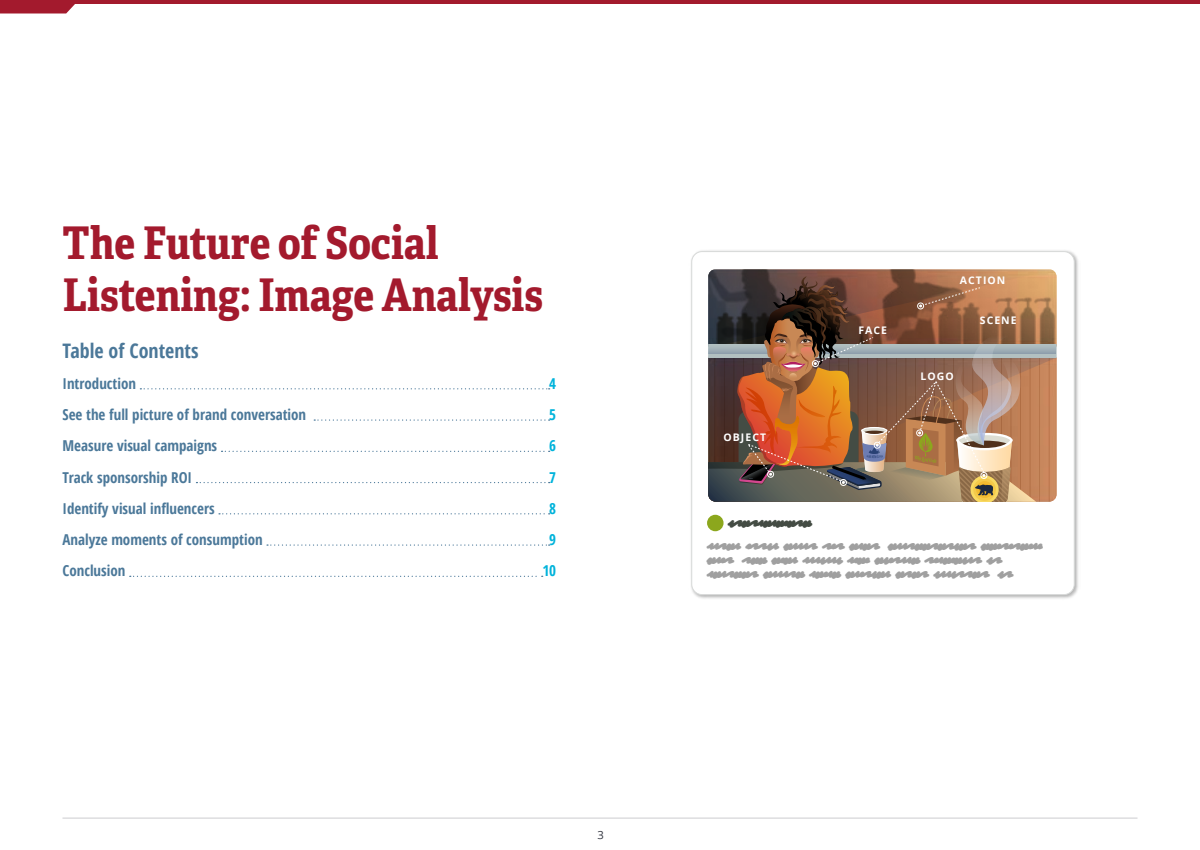
<style>
.page{position:relative;width:1200px;height:850px;background:#fff}
.page>*{position:absolute;margin:0;border:0;box-sizing:border-box;transform-origin:0 0}
.t1{font:700 45px/52.5px "Adelle Condensed";color:#a31a2d}
.t2{font:700 condensed 20px "Open Sans";color:#4b7899}
.t3{font:700 condensed 15px "Open Sans";color:#4b7899}
.t4{font:700 condensed 15px "Open Sans";color:#00b3db}
.t5{font:700 14px/14px "Redacted Script";color:#a0a0a0}
.t6{font:700 14px "Redacted Script";color:#444c44}
.t7{font:11.25px "Open Sans";color:#343741}
.t8{font:700 10.5px "Open Sans";letter-spacing:.1em;color:#fff}
</style>
<div class="page">
<svg style="left:0;top:4px;width:75px;height:9px"></svg>
<hr style="left:0;top:0;width:1200px;height:4px;background:#a31a2d">
<hr style="left:62px;top:818px;width:1076px;height:1px;background:#d6d7d9">
<svg style="left:140px;top:388px;width:410px;height:1px"></svg>
<svg style="left:314px;top:419px;width:236px;height:2px"></svg>
<svg style="left:222px;top:451px;width:328px;height:1px"></svg>
<svg style="left:196px;top:482px;width:354px;height:1px"></svg>
<svg style="left:219px;top:513px;width:331px;height:1px"></svg>
<svg style="left:267px;top:544px;width:283px;height:2px"></svg>
<svg style="left:130px;top:576px;width:413px;height:1px"></svg>
<img style="left:691px;top:250px;width:387px;height:349px">
<div style="left:692px;top:252px;width:382px;height:343px;background:#fff;border-radius:10px"></div>
<div style="left:691px;top:251px;width:384px;height:344px;border:1px solid #d8dad9;border-radius:10px"></div>
<div style="left:707px;top:515px;width:17px;height:16px;background:#8ca71d;border-radius:50%"></div>
<img style="left:708px;top:269px;width:349px;height:233px">
<div style="left:917px;top:303px;width:7px;height:6px;border:1px solid #fff;border-radius:50%"></div>
<h1 class="t1" style="left:62px;top:215px;width:482px">The Future of Social<br>Listening: Image Analysis</h1>
<h2 class="t2" style="left:62px;top:336px;width:137px">Table of Contents</h2>
<p class="t3" style="left:62px;top:373px;width:75px">Introduction</p>
<p class="t4" style="left:549px;top:373px;width:8px">4</p>
<p class="t3" style="left:62px;top:404px;width:245px">See the full picture of brand conversation</p>
<p class="t4" style="left:549px;top:404px;width:8px">5</p>
<p class="t3" style="left:62px;top:435px;width:156px">Measure visual campaigns</p>
<p class="t4" style="left:549px;top:435px;width:8px">6</p>
<p class="t3" style="left:62px;top:467px;width:131px">Track sponsorship ROI</p>
<p class="t4" style="left:549px;top:467px;width:8px">7</p>
<p class="t3" style="left:62px;top:498px;width:154px">Identify visual influencers</p>
<p class="t4" style="left:549px;top:498px;width:8px">8</p>
<p class="t3" style="left:62px;top:529px;width:202px">Analyze moments of consumption</p>
<p class="t4" style="left:549px;top:529px;width:8px">9</p>
<p class="t3" style="left:62px;top:560px;width:64px">Conclusion</p>
<p class="t4" style="left:542px;top:560px;width:15px">10</p>
<p class="t7" style="left:597px;top:827px;width:8px">3</p>
<p class="t8" style="left:724px;top:430px;width:44px">OBJECT</p>
<p class="t8" style="left:858px;top:322px;width:30px">FACE</p>
<p class="t8" style="left:960px;top:273px;width:47px">ACTION</p>
<p class="t8" style="left:980px;top:313px;width:38px">SCENE</p>
<p class="t8" style="left:921px;top:369px;width:35px">LOGO</p>
<p class="t6" style="left:729px;top:514px;width:83px">usernamehere</p>
<p class="t5" style="left:708px;top:539px;width:335px">Lorem ipsum dolor sit amet, consectetuer adipiscing elit, sed diam nonummy nibh euismod tincidunt ut laoreet dolore magna aliquam erat volutpat. Ut</p>
</div>
